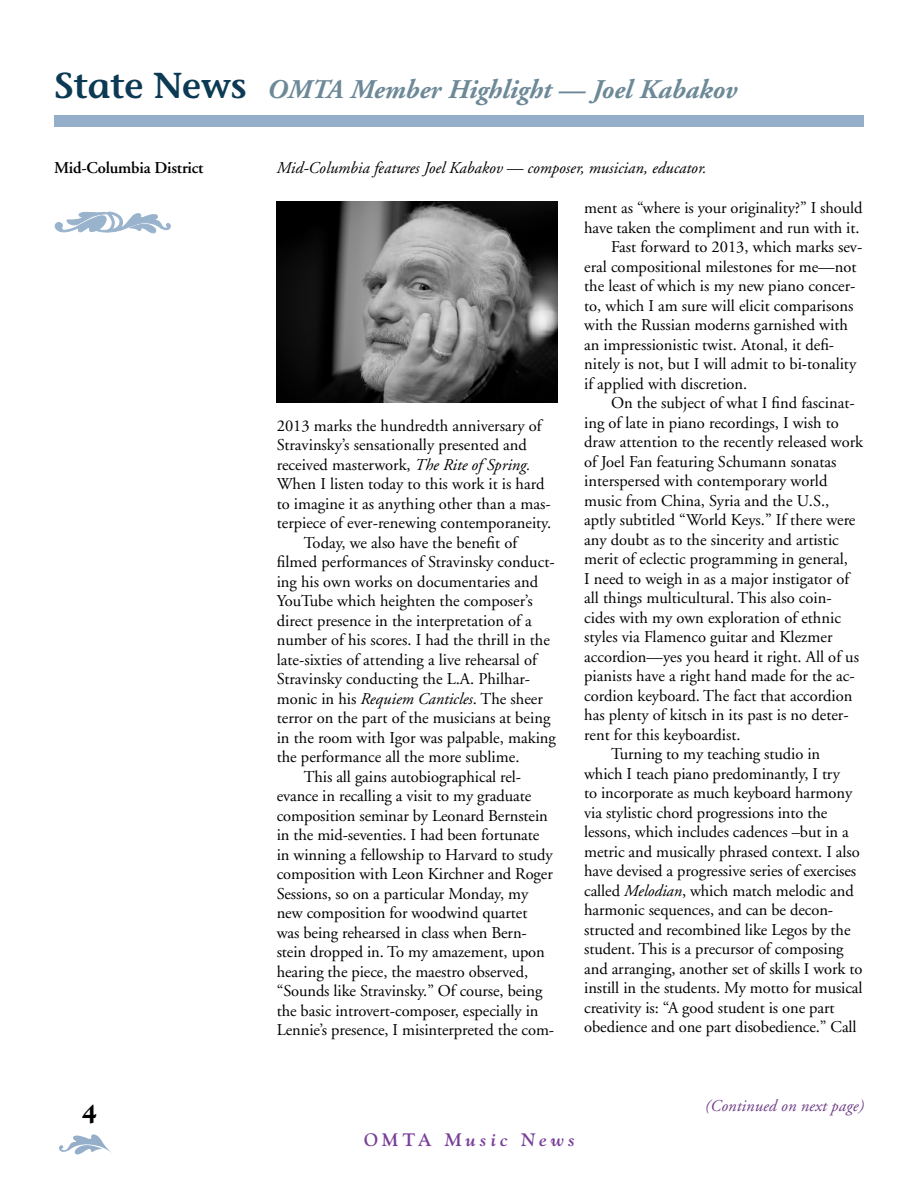
<style>
.page{position:relative;width:918px;height:1188px;background:#fff}
.page>*{position:absolute;margin:0;border:0;box-sizing:border-box;transform-origin:0 0}
.t1{font:italic 700 27px "Adobe Garamond";color:#6d8998}
.t2{font:800 27px "Goudy";color:#000}
.t3{font:italic 700 18px "Goudy";letter-spacing:.225em;color:#793f98}
.t4{font:16.5px "Adobe Garamond";color:#000}
.t5{font:italic 16.5px "Adobe Garamond";color:#000}
.t6{font:italic 16.5px "Adobe Garamond";letter-spacing:.01em;color:#6e3d86}
.t7{font:600 16.5px "Adobe Garamond";letter-spacing:-.01em;color:#000}
.s1{font-family:"Stone Informal";font-weight:600;font-style:normal;font-size:36px;color:#0c3a54}
.s2{font-style:italic}
.s3{font-style:normal}
</style>
<div class="page">
<div style="left:54px;top:115px;width:810px;height:11px;background:#95afca"></div>
<svg style="left:59px;top:1134px;width:53px;height:21px"></svg>
<svg style="left:55px;top:212px;width:116px;height:22px"></svg>
<img style="left:277px;top:201px;width:280px;height:202px">
<h1 class="t1" style="left:55px;top:75px;width:684px"><span class="s1">State News</span> OMTA Member Highlight — Joel Kabakov</h1>
<p class="t7" style="left:54px;top:159px;width:151px">Mid-Columbia District</p>
<p class="t5" style="left:277px;top:159px;width:432px">Mid-Columbia features Joel Kabakov — composer, musician, educator.</p>
<p class="t4" style="left:584px;top:199px;width:280px">ment as “where is your originality?” I should</p>
<p class="t4" style="left:584px;top:219px;width:277px">have taken the compliment and run with it.</p>
<p class="t4" style="left:611px;top:238px;width:253px">Fast forward to 2013, which marks sev-</p>
<p class="t4" style="left:584px;top:258px;width:274px">eral compositional milestones for me—not</p>
<p class="t4" style="left:584px;top:277px;width:273px">the least of which is my new piano concer-</p>
<p class="t4" style="left:584px;top:297px;width:271px">to, which I am sure will elicit comparisons</p>
<p class="t4" style="left:584px;top:316px;width:265px">with the Russian moderns garnished with</p>
<p class="t4" style="left:584px;top:336px;width:252px">an impressionistic twist. Atonal, it defi-</p>
<p class="t4" style="left:584px;top:355px;width:274px">nitely is not, but I will admit to bi-tonality</p>
<p class="t4" style="left:584px;top:375px;width:165px">if applied with discretion.</p>
<p class="t4" style="left:611px;top:394px;width:245px">On the subject of what I find fascinat-</p>
<p class="t4" style="left:584px;top:414px;width:256px">ing of late in piano recordings, I wish to</p>
<p class="t4" style="left:584px;top:433px;width:280px">draw attention to the recently released work</p>
<p class="t4" style="left:584px;top:453px;width:254px">of Joel Fan featuring Schumann sonatas</p>
<p class="t4" style="left:584px;top:472px;width:245px">interspersed with contemporary world</p>
<p class="t4" style="left:584px;top:492px;width:247px">music from China, Syria and the U.S.,</p>
<p class="t4" style="left:584px;top:511px;width:273px">aptly subtitled “World Keys.” If there were</p>
<p class="t4" style="left:584px;top:531px;width:256px">any doubt as to the sincerity and artistic</p>
<p class="t4" style="left:584px;top:550px;width:265px">merit of eclectic programming in general,</p>
<p class="t4" style="left:584px;top:570px;width:267px">I need to weigh in as a major instigator of</p>
<p class="t4" style="left:584px;top:589px;width:249px">all things multicultural. This also coin-</p>
<p class="t4" style="left:584px;top:609px;width:258px">cides with my own exploration of ethnic</p>
<p class="t4" style="left:584px;top:628px;width:250px">styles via Flamenco guitar and Klezmer</p>
<p class="t4" style="left:584px;top:648px;width:276px">accordion—yes you heard it right. All of us</p>
<p class="t4" style="left:584px;top:667px;width:272px">pianists have a right hand made for the ac-</p>
<p class="t4" style="left:584px;top:687px;width:270px">cordion keyboard. The fact that accordion</p>
<p class="t4" style="left:584px;top:706px;width:266px">has plenty of kitsch in its past is no deter-</p>
<p class="t4" style="left:584px;top:726px;width:158px">rent for this keyboardist.</p>
<p class="t4" style="left:611px;top:745px;width:210px">Turning to my teaching studio in</p>
<p class="t4" style="left:584px;top:765px;width:257px">which I teach piano predominantly, I try</p>
<p class="t4" style="left:584px;top:784px;width:270px">to incorporate as much keyboard harmony</p>
<p class="t4" style="left:584px;top:804px;width:245px">via stylistic chord progressions into the</p>
<p class="t4" style="left:584px;top:823px;width:266px">lessons, which includes cadences –but in a</p>
<p class="t4" style="left:584px;top:843px;width:277px">metric and musically phrased context. I also</p>
<p class="t4" style="left:584px;top:862px;width:274px">have devised a progressive series of exercises</p>
<p class="t4" style="left:584px;top:882px;width:271px">called <span class="s2">Melodian</span>, which match melodic and</p>
<p class="t4" style="left:584px;top:901px;width:251px">harmonic sequences, and can be decon-</p>
<p class="t4" style="left:584px;top:921px;width:268px">structed and recombined like Legos by the</p>
<p class="t4" style="left:584px;top:940px;width:261px">student. This is a precursor of composing</p>
<p class="t4" style="left:584px;top:960px;width:280px">and arranging, another set of skills I work to</p>
<p class="t4" style="left:584px;top:979px;width:280px">instill in the students. My motto for musical</p>
<p class="t4" style="left:584px;top:999px;width:252px">creativity is: “A good student is one part</p>
<p class="t4" style="left:584px;top:1018px;width:274px">obedience and one part disobedience.” Call</p>
<p class="t4" style="left:277px;top:417px;width:266px">2013 marks the hundredth anniversary of</p>
<p class="t4" style="left:277px;top:436px;width:252px">Stravinsky’s sensationally presented and</p>
<p class="t4" style="left:277px;top:456px;width:255px">received masterwork, <span class="s2">The Rite of Spring.</span></p>
<p class="t4" style="left:277px;top:475px;width:269px">When I listen today to this work it is hard</p>
<p class="t4" style="left:277px;top:495px;width:275px">to imagine it as anything other than a mas-</p>
<p class="t4" style="left:277px;top:514px;width:276px">terpiece of ever-renewing contemporaneity.</p>
<p class="t4" style="left:304px;top:534px;width:215px">Today, we also have the benefit of</p>
<p class="t4" style="left:277px;top:553px;width:279px">filmed performances of Stravinsky conduct-</p>
<p class="t4" style="left:277px;top:573px;width:263px">ing his own works on documentaries and</p>
<p class="t4" style="left:277px;top:592px;width:257px">YouTube which heighten the composer’s</p>
<p class="t4" style="left:277px;top:612px;width:257px">direct presence in the interpretation of a</p>
<p class="t4" style="left:277px;top:631px;width:275px">number of his scores. I had the thrill in the</p>
<p class="t4" style="left:277px;top:651px;width:262px">late-sixties of attending a live rehearsal of</p>
<p class="t4" style="left:277px;top:670px;width:255px">Stravinsky conducting the L.A. Philhar-</p>
<p class="t4" style="left:277px;top:690px;width:268px">monic in his <span class="s2">Requiem Canticles</span>. The sheer</p>
<p class="t4" style="left:277px;top:709px;width:275px">terror on the part of the musicians at being</p>
<p class="t4" style="left:277px;top:729px;width:281px">in the room with Igor was palpable, making</p>
<p class="t4" style="left:277px;top:748px;width:244px">the performance all the more sublime.</p>
<p class="t4" style="left:304px;top:768px;width:219px">This all gains autobiographical rel-</p>
<p class="t4" style="left:277px;top:787px;width:256px">evance in recalling a visit to my graduate</p>
<p class="t4" style="left:277px;top:807px;width:273px">composition seminar by Leonard Bernstein</p>
<p class="t4" style="left:277px;top:826px;width:264px">in the mid-seventies. I had been fortunate</p>
<p class="t4" style="left:277px;top:846px;width:277px">in winning a fellowship to Harvard to study</p>
<p class="t4" style="left:277px;top:865px;width:278px">composition with Leon Kirchner and Roger</p>
<p class="t4" style="left:277px;top:885px;width:253px">Sessions, so on a particular Monday, my</p>
<p class="t4" style="left:277px;top:904px;width:252px">new composition for woodwind quartet</p>
<p class="t4" style="left:277px;top:924px;width:252px">was being rehearsed in class when Bern-</p>
<p class="t4" style="left:277px;top:943px;width:270px">stein dropped in. To my amazement, upon</p>
<p class="t4" style="left:277px;top:963px;width:253px">hearing the piece, the maestro observed,</p>
<p class="t4" style="left:277px;top:982px;width:267px">“Sounds like Stravinsky.” Of course, being</p>
<p class="t4" style="left:277px;top:1002px;width:263px">the basic introvert-composer, especially in</p>
<p class="t4" style="left:277px;top:1021px;width:279px">Lennie’s presence, I misinterpreted the com-</p>
<h1 class="t2" style="left:82px;top:1098px;width:17px">4</h1>
<p class="t6" style="left:705px;top:1097px;width:160px">(Continued on next page)</p>
<p class="t3" style="left:364px;top:1129px;width:213px"><span class="s3">OMTA</span> Music News</p>
</div>
